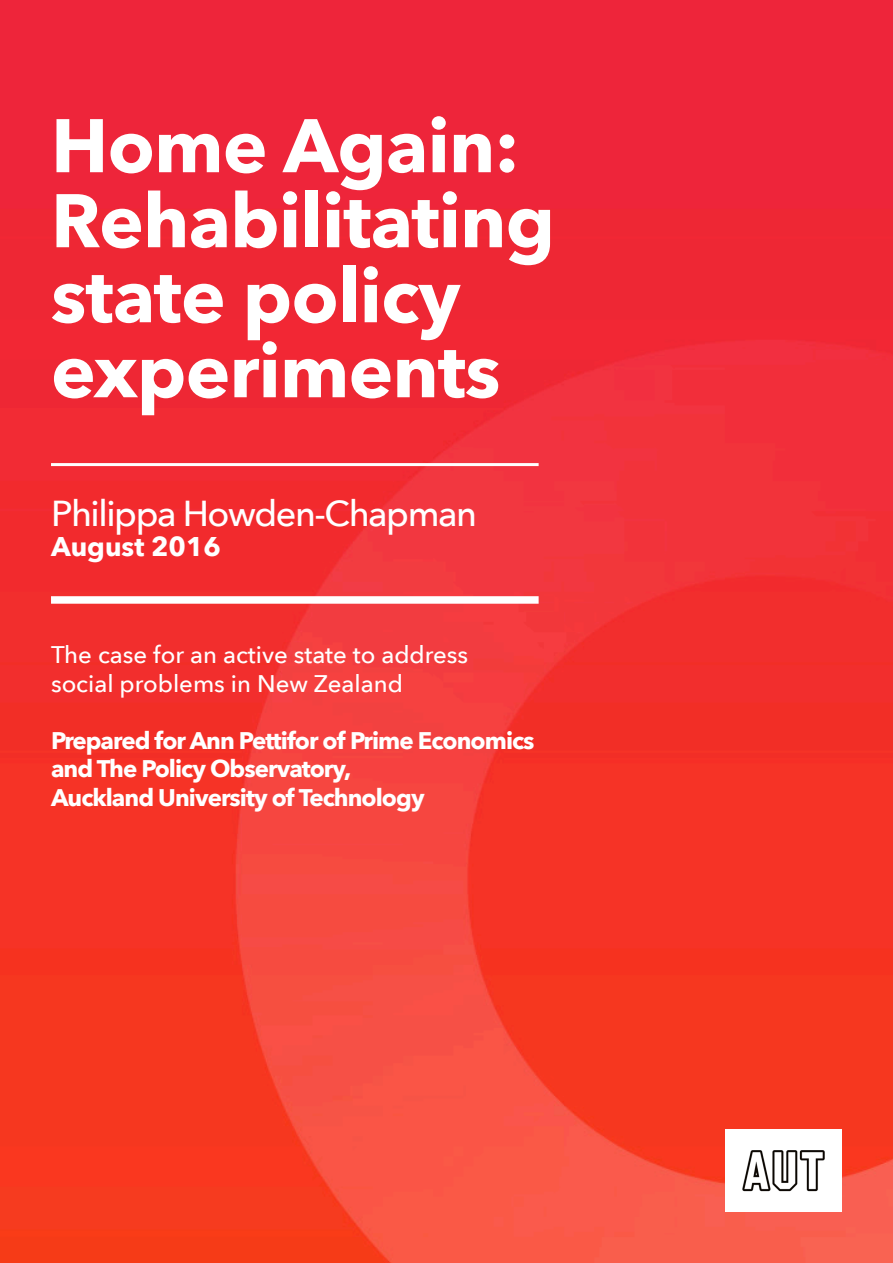
<style>
.page{position:relative;width:893px;height:1263px;background:#fff}
.page>*{position:absolute;margin:0;border:0;box-sizing:border-box;transform-origin:0 0}
.t1{font:700 75px/75px "Avenir Next LT Pro";letter-spacing:-.01em;color:#fff}
.t2{font:500 36px "Avenir Next";letter-spacing:-.04em;color:#fff}
.t3{font:700 27px "Avenir Next";color:#fff}
.t4{font:700 24px "Avenir Next";letter-spacing:-.04em;color:#fff}
.t5{font:500 24px "Avenir Next LT Pro";color:#fff}
</style>
<div class="page">
<img style="left:0;top:0;width:893px;height:1263px">
<hr style="left:51px;top:463px;width:488px;height:3px;background:#fff">
<div style="left:51px;top:596px;width:488px;height:8px;background:#fff"></div>
<img style="left:726px;top:1129px;width:116px;height:83px">
<p class="t1" style="left:51px;top:108px;width:505px">Home Again:<br>Rehabilitating</p>
<p class="t1" style="left:51px;top:258px;width:451px">state policy experiments</p>
<p class="t2" style="left:51px;top:483px;width:428px">Philippa Howden-Chapman</p>
<p class="t3" style="left:51px;top:524px;width:171px">August 2016</p>
<p class="t5" style="left:51px;top:641px;width:419px">The case for an active state to address</p>
<p class="t5" style="left:51px;top:669px;width:353px">social problems in New Zealand</p>
<p class="t4" style="left:51px;top:720px;width:485px">Prepared for Ann Pettifor of Prime Economics</p>
<p class="t4" style="left:51px;top:748px;width:302px">and The Policy Observatory,</p>
<p class="t4" style="left:51px;top:777px;width:375px">Auckland University of Technology</p>
</div>
